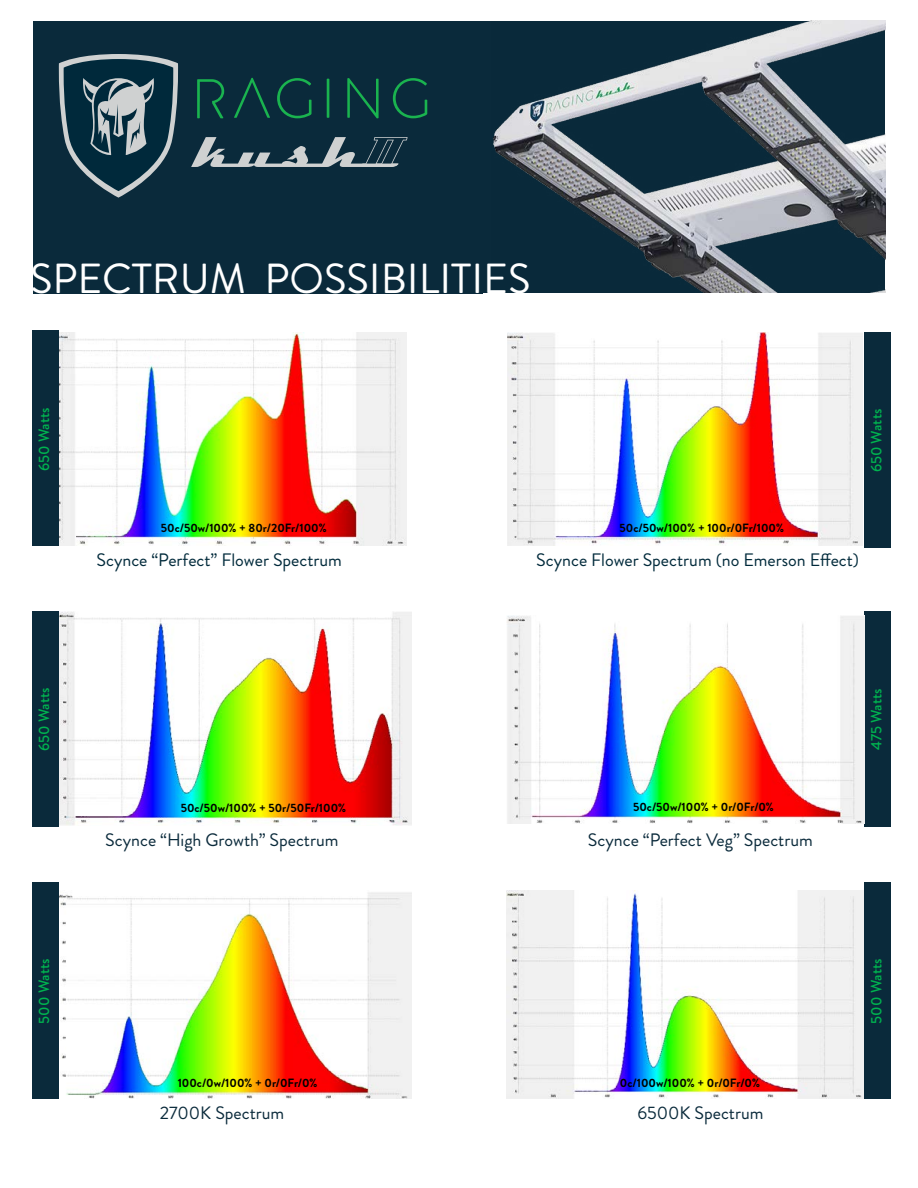
<style>
.page{position:relative;width:918px;height:1188px;background:#fff}
.page>*{position:absolute;margin:0;border:0;box-sizing:border-box;transform-origin:0 0}
.t1{font:42px "Brandon Grotesque";color:#fff}
.t2{font:18px "Brandon Grotesque";color:#0a2a3b}
.t3{font:18px "Brandon Grotesque";color:#002a3b}
.t4{font:500 15px "Brandon Grotesque";color:#00b34f}
.t5{font:700 12px "Brandon Grotesque";color:#000}
</style>
<div class="page">
<div style="left:33px;top:21px;width:852px;height:272px;background:#0a2a3b"></div>
<img style="left:493px;top:21px;width:393px;height:272px">
<img style="left:54px;top:892px;width:357px;height:207px">
<img style="left:507px;top:332px;width:356px;height:213px">
<img style="left:59px;top:333px;width:347px;height:212px">
<img style="left:59px;top:612px;width:352px;height:213px">
<img style="left:507px;top:890px;width:357px;height:209px">
<div style="left:32px;top:330px;width:27px;height:216px;background:#0a2a3b"></div>
<div style="left:32px;top:611px;width:27px;height:216px;background:#0a2a3b"></div>
<div style="left:32px;top:882px;width:27px;height:216px;background:#0a2a3b"></div>
<div style="left:864px;top:332px;width:27px;height:216px;background:#0a2a3b"></div>
<div style="left:864px;top:611px;width:27px;height:216px;background:#0a2a3b"></div>
<div style="left:864px;top:882px;width:27px;height:216px;background:#0a2a3b"></div>
<img style="left:507px;top:616px;width:357px;height:208px">
<svg style="left:197px;top:79px;width:27px;height:39px"></svg>
<svg style="left:234px;top:78px;width:36px;height:40px"></svg>
<svg style="left:277px;top:78px;width:35px;height:40px"></svg>
<svg style="left:393px;top:78px;width:34px;height:40px"></svg>
<hr style="left:327px;top:79px;width:2px;height:39px;background:#1ab34f">
<svg style="left:347px;top:78px;width:32px;height:40px"></svg>
<svg style="left:58px;top:54px;width:121px;height:144px"></svg>
<svg style="left:191px;top:137px;width:217px;height:30px"></svg>
<h1 class="t1" style="left:30px;top:250px;width:502px">SPECTRUM POSSIBILITIES</h1>
<p class="t4" style="left:34px;top:471px;width:65px;rotate:-90deg">650 Watts</p>
<p class="t5" style="left:161px;top:520px;width:167px">50c/50w/100% + 80r/20Fr/100%</p>
<h2 class="t3" style="left:97px;top:548px;width:247px">Scynce “Perfect” Flower Spectrum</h2>
<p class="t4" style="left:866px;top:472px;width:65px;rotate:-90deg">650 Watts</p>
<p class="t5" style="left:620px;top:520px;width:166px">50c/50w/100% + 100r/0Fr/100%</p>
<h2 class="t3" style="left:536px;top:547px;width:324px">Scynce Flower Spectrum (no Emerson Effect)</h2>
<p class="t4" style="left:34px;top:751px;width:65px;rotate:-90deg">650 Watts</p>
<p class="t4" style="left:34px;top:1024px;width:66px;rotate:-90deg">500 Watts</p>
<p class="t5" style="left:181px;top:799px;width:167px">50c/50w/100% + 50r/50Fr/100%</p>
<p class="t5" style="left:633px;top:799px;width:142px">50c/50w/100% + 0r/0Fr/0%</p>
<h2 class="t2" style="left:105px;top:828px;width:235px">Scynce “High Growth” Spectrum</h2>
<h2 class="t2" style="left:588px;top:828px;width:226px">Scynce “Perfect Veg” Spectrum</h2>
<p class="t5" style="left:178px;top:1075px;width:141px">100c/0w/100% + 0r/0Fr/0%</p>
<p class="t5" style="left:620px;top:1075px;width:141px">0c/100w/100% + 0r/0Fr/0%</p>
<h2 class="t2" style="left:160px;top:1101px;width:126px">2700K Spectrum</h2>
<h2 class="t2" style="left:637px;top:1101px;width:128px">6500K Spectrum</h2>
<p class="t4" style="left:866px;top:750px;width:63px;rotate:-90deg">475 Watts</p>
<p class="t4" style="left:866px;top:1024px;width:66px;rotate:-90deg">500 Watts</p>
</div>
